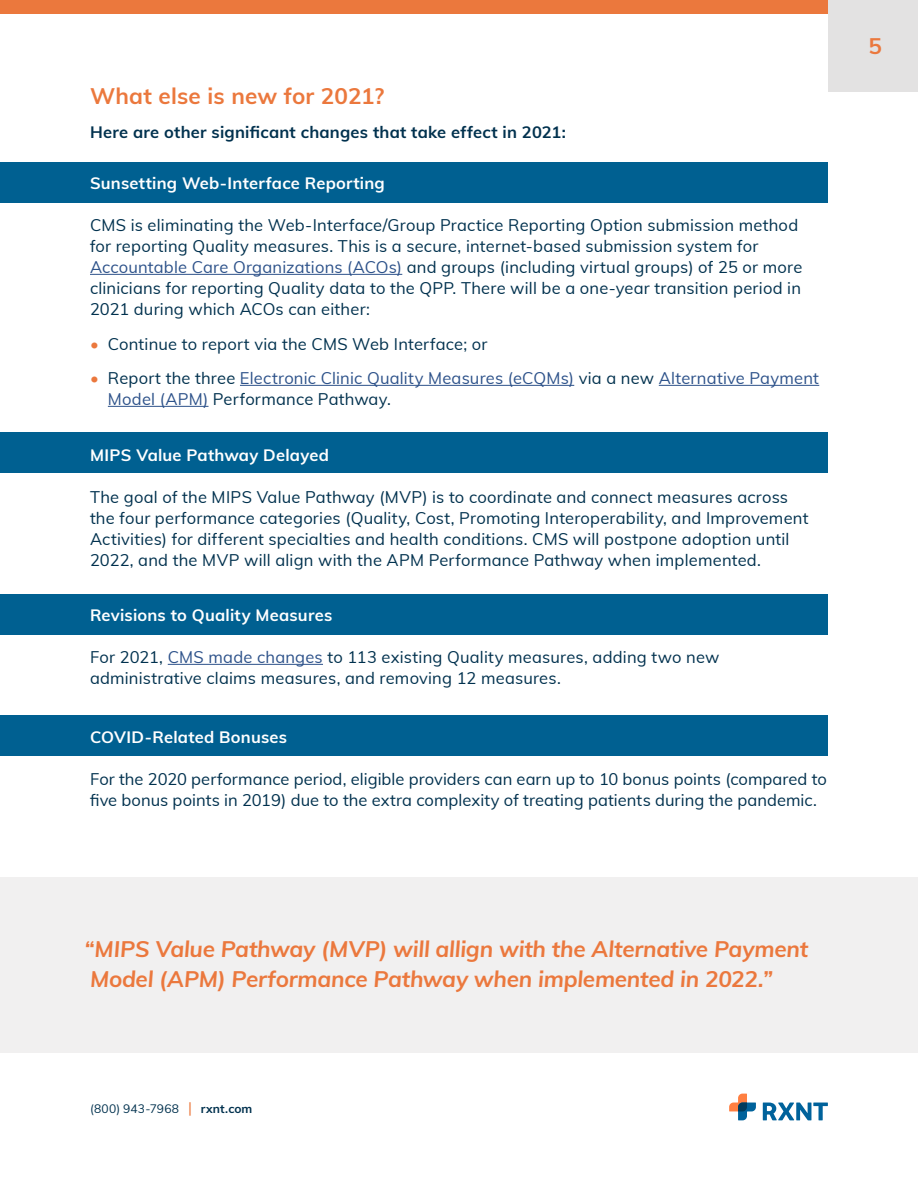
<style>
.page{position:relative;width:918px;height:1188px;background:#fff}
.page>*{position:absolute;margin:0;border:0;box-sizing:border-box;transform-origin:0 0}
.t1{font:italic 700 22.5px/30px "Muli";letter-spacing:-.01em;color:#eb783d}
.t2{font:700 22.5px "Muli";letter-spacing:.005em;color:#eb783d}
.t3{font:16.5px/21px "Muli";letter-spacing:.01em;color:#00314e}
.t4{font:16.5px/21px "Muli";letter-spacing:.015em;color:#2d528a}
.t5{font:700 16.5px "Muli";letter-spacing:.015em;color:#fff}
.t6{font:700 16.5px "Muli";letter-spacing:.015em;color:#00314e}
.t7{font:12px "Muli";letter-spacing:.025em;color:#00314e}
.s1{color:#2d528a}
.s2{font-weight:700;color:#eb783d}
.s3{color:#00314e}
.s4{font-size:15px;color:#eb783d}
.s5{font-weight:700}
</style>
<div class="page">
<div style="left:0;top:432px;width:828px;height:40px;background:#006091"></div>
<div style="left:0;top:594px;width:828px;height:40px;background:#006091"></div>
<div style="left:0;top:716px;width:828px;height:40px;background:#006091"></div>
<div style="left:0;top:162px;width:828px;height:40px;background:#006091"></div>
<svg style="left:763px;top:1103px;width:65px;height:17px"></svg>
<svg style="left:729px;top:1094px;width:27px;height:26px"></svg>
<div style="left:0;top:0;width:918px;height:14px;background:#eb783d"></div>
<hr style="left:90px;top:274px;width:312px;height:1px;background:#2d528a">
<hr style="left:240px;top:385px;width:334px;height:1px;background:#2d528a">
<hr style="left:659px;top:385px;width:160px;height:1px;background:#2d528a">
<hr style="left:108px;top:406px;width:101px;height:1px;background:#2d528a">
<hr style="left:168px;top:664px;width:155px;height:1px;background:#2d528a">
<div style="left:828px;top:0;width:90px;height:92px;background:#e3e2e2"></div>
<div style="left:0;top:878px;width:918px;height:175px;background:#f1f0f0"></div>
<h1 class="t2" style="left:90px;top:79px;width:296px">What else is new for 2021?</h1>
<p class="t6" style="left:90px;top:120px;width:477px">Here are other significant changes that take effect in 2021:</p>
<p class="t5" style="left:90px;top:171px;width:296px">Sunsetting Web-Interface Reporting</p>
<p class="t3" style="left:90px;top:214px;width:714px">CMS is eliminating the Web-Interface/Group Practice Reporting Option submission method for reporting Quality measures. This is a secure, internet-based submission system for <span class="s1">Accountable Care Organizations (ACOs)</span> and groups (including virtual groups) of 25 or more clinicians for reporting Quality data to the QPP. There will be a one-year transition period in 2021 during which ACOs can either:</p>
<p class="t3" style="left:90px;top:332px;width:399px"><span class="s2">•</span> Continue to report via the CMS Web Interface; or</p>
<p class="t4" style="left:108px;top:367px;width:713px;text-indent:-18px"><span class="s2">•</span> <span class="s3">Report the three</span> Electronic Clinic Quality Measures (eCQMs) <span class="s3">via a new</span> Alternative Payment<br>Model (APM) <span class="s3">Performance Pathway.</span></p>
<p class="t5" style="left:90px;top:443px;width:241px">MIPS Value Pathway Delayed</p>
<p class="t3" style="left:90px;top:485px;width:720px">The goal of the MIPS Value Pathway (MVP) is to coordinate and connect measures across the four performance categories (Quality, Cost, Promoting Interoperability, and Improvement Activities) for different specialties and health conditions. CMS will postpone adoption until 2022, and the MVP will align with the APM Performance Pathway when implemented.</p>
<p class="t5" style="left:90px;top:603px;width:244px">Revisions to Quality Measures</p>
<p class="t3" style="left:90px;top:646px;width:631px">For 2021, <span class="s1">CMS made changes</span> to 113 existing Quality measures, adding two new administrative claims measures, and removing 12 measures.</p>
<p class="t5" style="left:90px;top:725px;width:199px">COVID-Related Bonuses</p>
<p class="t3" style="left:90px;top:767px;width:738px">For the 2020 performance period, eligible providers can earn up to 10 bonus points (compared to five bonus points in 2019) due to the extra complexity of treating patients during the pandemic.</p>
<h1 class="t2" style="left:869px;top:29px;width:15px">5</h1>
<h1 class="t1" style="left:84px;top:933px;width:725px">“MIPS Value Pathway (MVP) will allign with the Alternative Payment<br>Model (APM) Performance Pathway when implemented in 2022.”</h1>
<p class="t7" style="left:90px;top:1100px;width:164px">(800) 943-7968 <span class="s4">|</span> <span class="s5">rxnt.com</span></p>
</div>
